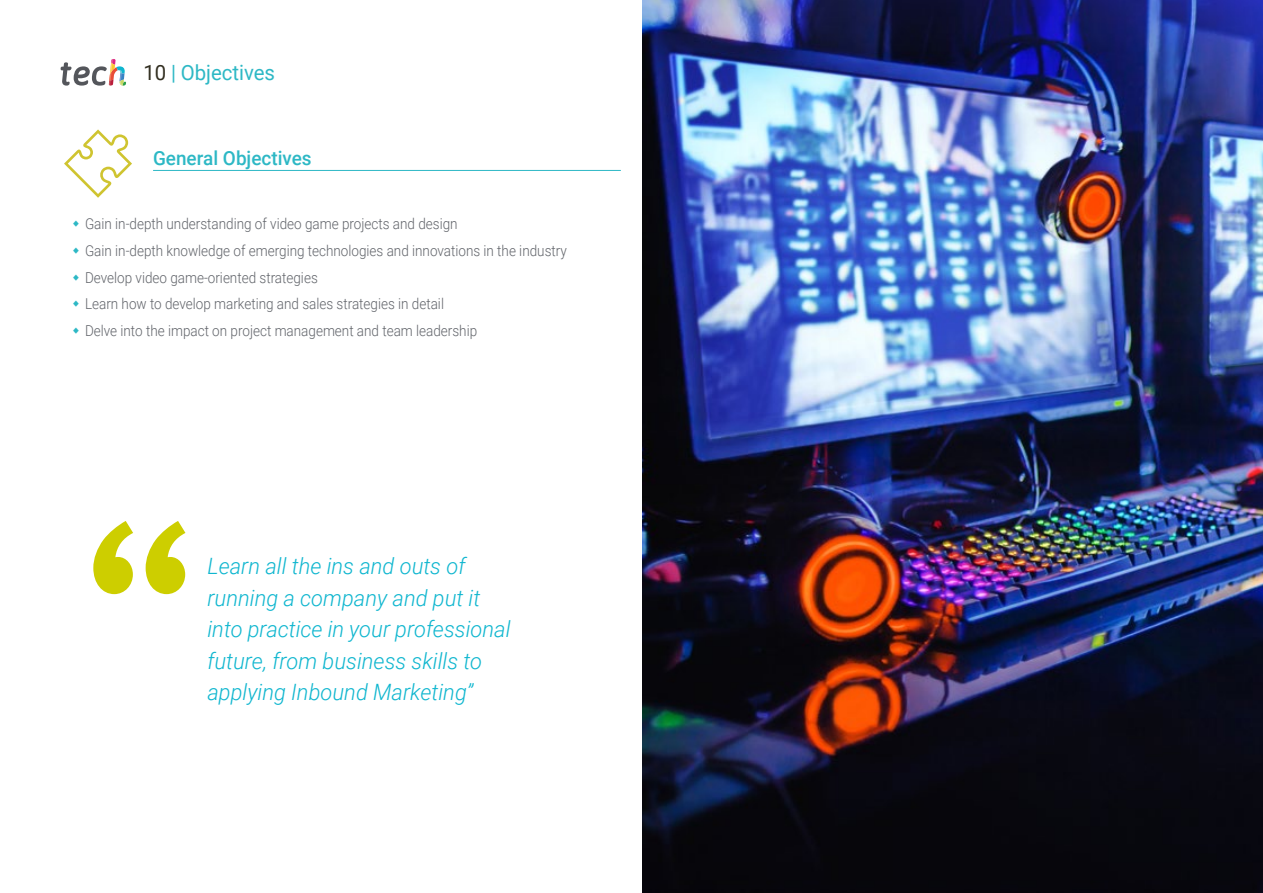
<style>
.page{position:relative;width:1263px;height:893px;background:#fff}
.page>*{position:absolute;margin:0;border:0;box-sizing:border-box;transform-origin:0 0}
.t1{font:italic 300 22.5px/31.5px "Roboto";color:#0fb6cf}
.t2{font:21px "Roboto";color:#2db8c5}
.t3{font:500 19.5px "Roboto";color:#2db8c5}
.t4{font:300 15px/26.7px "Roboto";color:#61646a;scale:.9 1}
.s1{color:#312e20}
</style>
<div class="page">
<hr style="left:153px;top:170px;width:468px;height:1px;background:#2db8c5">
<svg style="left:64px;top:129px;width:68px;height:69px"></svg>
<img style="left:642px;top:0;width:621px;height:893px">
<svg style="left:61px;top:59px;width:65px;height:27px"></svg>
<svg style="left:93px;top:521px;width:92px;height:73px"></svg>
<h2 class="t2" style="left:144px;top:57px;width:133px"><span class="s1">10</span> | Objectives</h2>
<h3 class="t3" style="left:153px;top:144px;width:160px">General Objectives</h3>
<p class="t4" style="left:85px;top:210px;width:537px">Gain in-depth understanding of video game projects and design<br>Gain in-depth knowledge of emerging technologies and innovations in the industry Develop video game-oriented strategies<br>Learn how to develop marketing and sales strategies in detail<br>Delve into the impact on project management and team leadership</p>
<h1 class="t1" style="left:207px;top:549px;width:305px">Learn all the ins and outs of running a company and put it into practice in your professional future, from business skills to applying Inbound Marketing”</h1>
</div>
